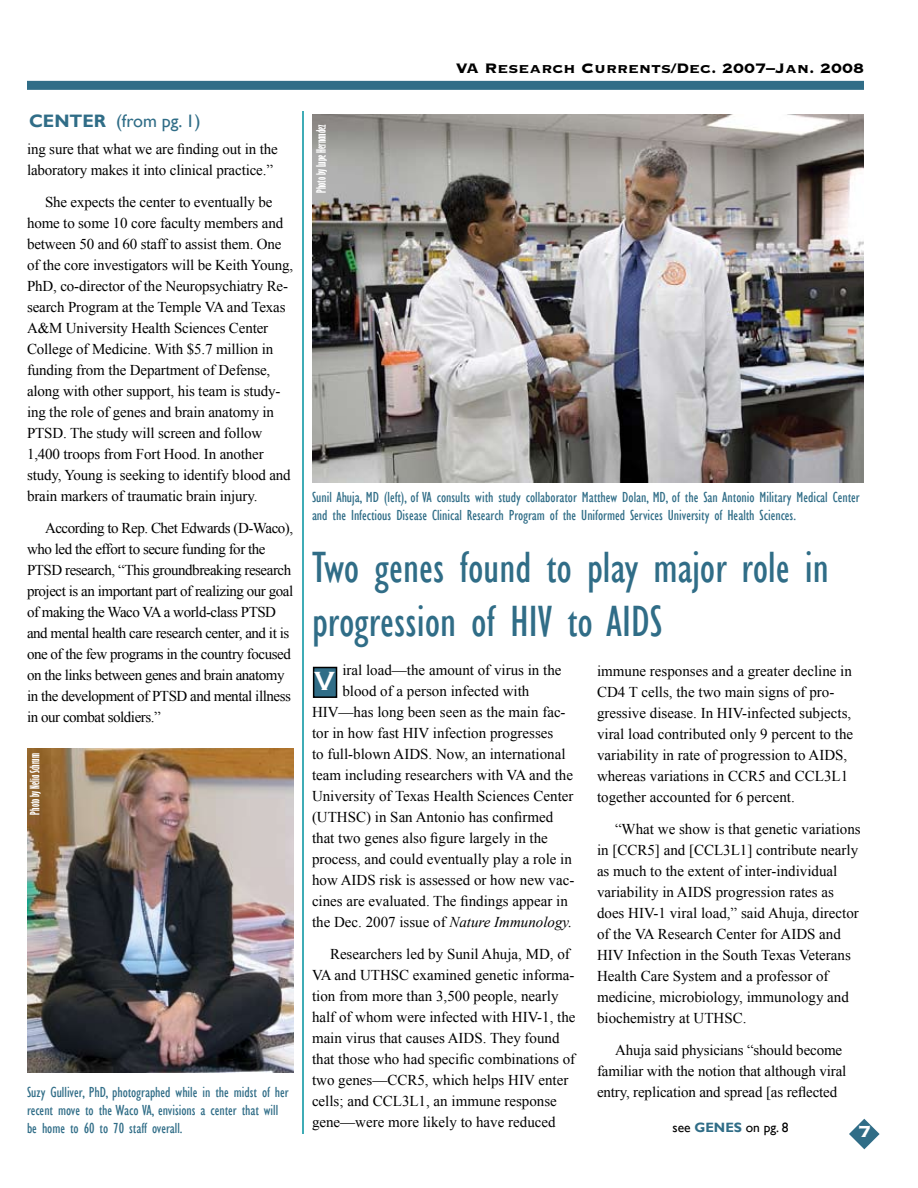
<style>
.page{position:relative;width:918px;height:1188px;background:#fff}
.page>*{position:absolute;margin:0;border:0;box-sizing:border-box;transform-origin:0 0}
.t1{font:condensed 45px/54px "Gill Sans";color:#306d87}
.t2{font:700 27px "Copperplate Gothic";color:#fff}
.t3{font:21px "Copperplate Thirty Three BC";color:#fff}
.t4{font:18px "Copperplate Thirty Three BC";color:#000}
.t5{font:18px "Gill Sans";color:#306d87}
.t6{font:15px/21px "Times New Roman";color:#000}
.t7{font:15px/21px "Times New Roman";letter-spacing:-.03em;color:#000}
.t8{font:condensed 15px/18px "Gill Sans";color:#306d87}
.t9{font:13.5px "Gill Sans";color:#000}
.t10{font:700 extra-condensed 12px "Gill Sans";color:#fff}
.s1{font-weight:700}
.s2{font-style:italic}
.s3{font-weight:700;color:#306d87}
</style>
<div class="page">
<div style="left:27px;top:81px;width:837px;height:9px;background:#306d87"></div>
<svg style="left:849px;top:1119px;width:31px;height:30px"></svg>
<hr style="left:302px;top:111px;width:2px;height:1023px;background:#00929f">
<img style="left:27px;top:749px;width:267px;height:324px">
<div style="left:314px;top:668px;width:23px;height:29px;background:#306d87"></div>
<div style="left:313px;top:667px;width:24px;height:31px;border:2px solid #000"></div>
<img style="left:312px;top:114px;width:552px;height:368px">
<p class="t5" style="left:29px;top:110px;width:173px"><span class="s1">CENTER</span> (from pg. 1)</p>
<p class="t6" style="left:27px;top:139px;width:252px">ing sure that what we are finding out in the laboratory makes it into clinical practice.”</p>
<p class="t6" style="left:27px;top:191px;width:268px;text-indent:18px">She expects the center to eventually be home to some 10 core faculty members and between 50 and 60 staff to assist them. One of the core investigators will be Keith Young, PhD, co-director of the Neuropsychiatry Re&shy;search Program at the Temple VA and Texas A&amp;M University Health Sciences Center College of Medicine. With $5.7 million in funding from the Department of Defense, along with other support, his team is study&shy;ing the role of genes and brain anatomy in PTSD. The study will screen and follow 1,400 troops from Fort Hood. In another study, Young is seeking to identify blood and brain markers of traumatic brain injury.</p>
<p class="t7" style="left:27px;top:517px;width:268px;text-indent:18px">According to Rep. Chet Edwards (D-Waco), who led the effort to secure funding for the PTSD research, “This groundbreaking research project is an important part of realizing our goal of making the Waco VA a world-class PTSD and mental health care research center, and it is one of the few programs in the country focused on the links between genes and brain anatomy in the development of PTSD and mental illness in our combat soldiers.”</p>
<p class="t10" style="left:27px;top:814px;width:63px;rotate:-90deg">Photo by Nelia Schrum</p>
<p class="t8" style="left:27px;top:1083px;width:263px">Suzy Gulliver, PhD, photographed while in the midst of her recent move to the Waco VA, envisions a center that will be home to 60 to 70 staff overall.</p>
<p class="t10" style="left:314px;top:193px;width:70px;rotate:-90deg">Photo by Lupe Hernandez</p>
<p class="t4" style="left:456px;top:59px;width:410px">VA Research Currents/Dec. 2007–Jan. 2008</p>
<p class="t8" style="left:312px;top:488px;width:549px">Sunil Ahuja, MD (left), of VA consults with study collaborator Matthew Dolan, MD, of the San Antonio Military Medical Center and the Infectious Disease Clinical Research Program of the Uniformed Services University of Health Sciences.</p>
<h1 class="t1" style="left:312px;top:541px;width:518px">Two genes found to play major role in progression of HIV to AIDS</h1>
<p class="t6" style="left:342px;top:659px;width:221px">iral load—the amount of virus in the</p>
<p class="t6" style="left:342px;top:680px;width:189px">blood of a person infected with</p>
<p class="t6" style="left:312px;top:701px;width:255px">HIV—has long been seen as the main fac-</p>
<p class="t6" style="left:312px;top:722px;width:243px">tor in how fast HIV infection progresses</p>
<p class="t6" style="left:312px;top:743px;width:255px">to full-blown AIDS. Now, an international</p>
<p class="t6" style="left:312px;top:764px;width:263px">team including researchers with VA and the</p>
<p class="t6" style="left:312px;top:785px;width:263px">University of Texas Health Sciences Center</p>
<p class="t6" style="left:312px;top:806px;width:243px">(UTHSC) in San Antonio has confirmed</p>
<p class="t6" style="left:312px;top:827px;width:237px">that two genes also figure largely in the</p>
<p class="t6" style="left:312px;top:848px;width:261px">process, and could eventually play a role in</p>
<p class="t6" style="left:312px;top:869px;width:264px">how AIDS risk is assessed or how new vac-</p>
<p class="t6" style="left:312px;top:890px;width:257px">cines are evaluated. The findings appear in</p>
<p class="t6" style="left:312px;top:911px;width:262px">the Dec. 2007 issue of <span class="s2">Nature Immunology.</span></p>
<p class="t6" style="left:312px;top:943px;width:265px;text-indent:18px">Researchers led by Sunil Ahuja, MD, of VA and UTHSC examined genetic informa&shy;tion from more than 3,500 people, nearly half of whom were infected with HIV-1, the main virus that causes AIDS. They found that those who had specific combinations of two genes—CCR5, which helps HIV enter cells; and CCL3L1, an immune response gene—were more likely to have reduced</p>
<p class="t6" style="left:597px;top:661px;width:258px">immune responses and a greater decline in CD4 T cells, the two main signs of pro&shy;gressive disease. In HIV-infected subjects, viral load contributed only 9 percent to the variability in rate of progression to AIDS, whereas variations in CCR5 and CCL3L1 together accounted for 6 percent.</p>
<p class="t6" style="left:597px;top:818px;width:265px;text-indent:18px">“What we show is that genetic variations in [CCR5] and [CCL3L1] contribute nearly as much to the extent of inter-individual variability in AIDS progression rates as does HIV-1 viral load,” said Ahuja, director of the VA Research Center for AIDS and HIV Infection in the South Texas Veterans Health Care System and a professor of medicine, microbiology, immunology and biochemistry at UTHSC.</p>
<p class="t6" style="left:597px;top:1039px;width:251px;text-indent:18px">Ahuja said physicians “should become familiar with the notion that although viral entry, replication and spread [as reflected</p>
<h2 class="t2" style="left:314px;top:666px;width:22px">V</h2>
<p class="t9" style="left:673px;top:1120px;width:117px">see <span class="s3">GENES</span> on pg. 8</p>
<h3 class="t3" style="left:858px;top:1121px;width:14px">7</h3>
</div>
